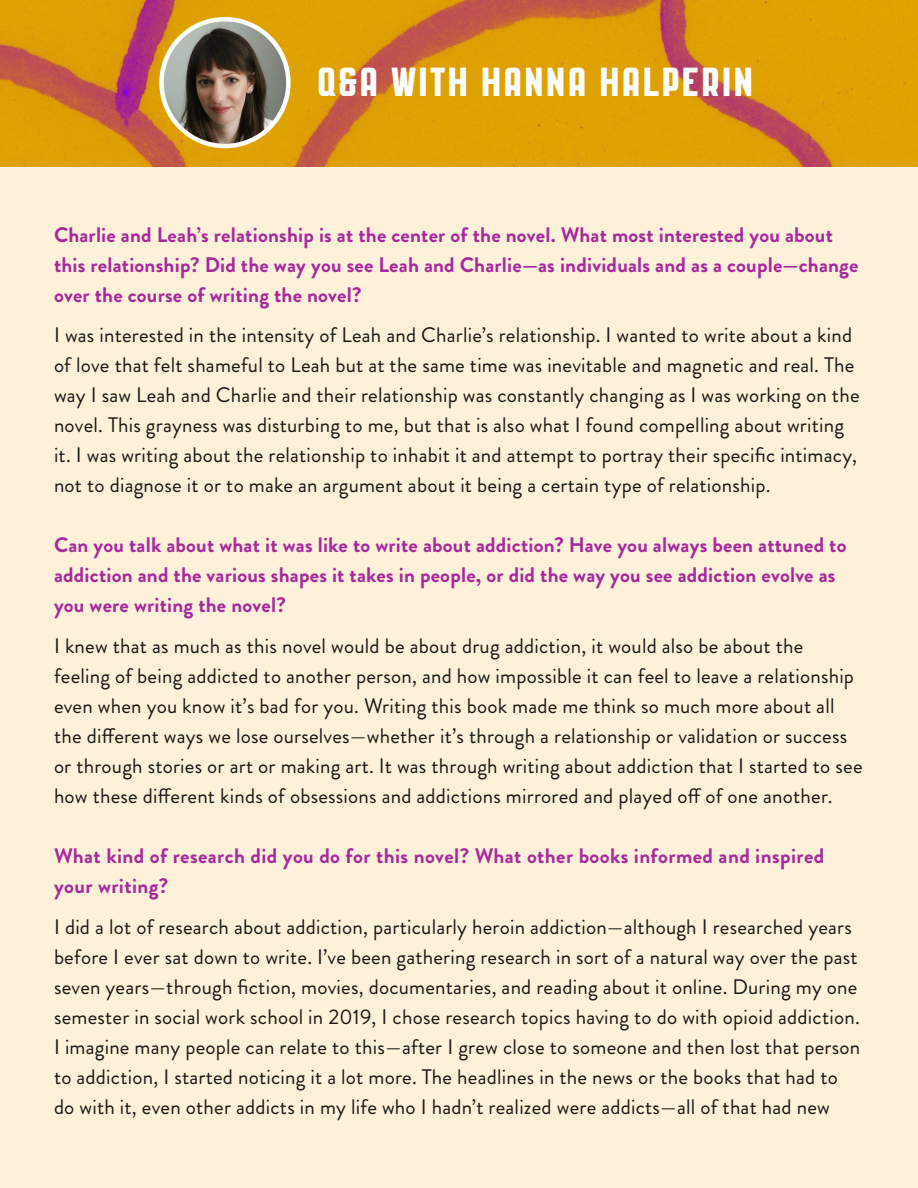
<style>
.page{position:relative;width:918px;height:1188px;background:#fdf2d9}
.page>*{position:absolute;margin:0;border:0;box-sizing:border-box;transform-origin:0 0}
.t1{font:40.5px "PAG Revolucion";letter-spacing:.05em;color:#fff}
.t2{font:21px/30px "Brandon Grotesque";letter-spacing:.01em;color:#171714}
.t3{font:700 21px/30px "Brandon Grotesque";letter-spacing:.01em;color:#a8289e}
</style>
<div class="page">
<img style="left:0;top:0;width:918px;height:166px">
<img style="left:162px;top:19px;width:126px;height:127px;border-radius:63px">
<div style="left:159px;top:17px;width:132px;height:131px;border:4px solid #fff;border-radius:50%"></div>
<p class="t1" style="left:317px;top:59px;width:438px">Q&amp;A WITH HANNA HALPERIN</p>
<p class="t3" style="left:54px;top:220px;width:806px">Charlie and Leah’s relationship is at the center of the novel. What most interested you about this relationship? Did the way you see Leah and Charlie—as individuals and as a couple—change over the course of writing the novel?</p>
<p class="t2" style="left:54px;top:320px;width:807px">I was interested in the intensity of Leah and Charlie’s relationship. I wanted to write about a kind of love that felt shameful to Leah but at the same time was inevitable and magnetic and real. The way I saw Leah and Charlie and their relationship was constantly changing as I was working on the novel. This grayness was disturbing to me, but that is also what I found compelling about writing it. I was writing about the relationship to inhabit it and attempt to portray their specific intimacy, not to diagnose it or to make an argument about it being a certain type of relationship.</p>
<p class="t3" style="left:54px;top:530px;width:794px">Can you talk about what it was like to write about addiction? Have you always been attuned to addiction and the various shapes it takes in people, or did the way you see addiction evolve as you were writing the novel?</p>
<p class="t2" style="left:54px;top:631px;width:810px">I knew that as much as this novel would be about drug addiction, it would also be about the feeling of being addicted to another person, and how impossible it can feel to leave a relationship even when you know it’s bad for you. Writing this book made me think so much more about all the different ways we lose ourselves—whether it’s through a relationship or validation or success or through stories or art or making art. It was through writing about addiction that I started to see how these different kinds of obsessions and addictions mirrored and played off of one another.</p>
<p class="t3" style="left:54px;top:841px;width:772px">What kind of research did you do for this novel? What other books informed and inspired your writing?</p>
<p class="t2" style="left:54px;top:912px;width:808px">I did a lot of research about addiction, particularly heroin addiction—although I researched years before I ever sat down to write. I’ve been gathering research in sort of a natural way over the past seven years—through fiction, movies, documentaries, and reading about it online. During my one semester in social work school in 2019, I chose research topics having to do with opioid addiction.<br>I imagine many people can relate to this—after I grew close to someone and then lost that person to addiction, I started noticing it a lot more. The headlines in the news or the books that had to do with it, even other addicts in my life who I hadn’t realized were addicts—all of that had new</p>
</div>
